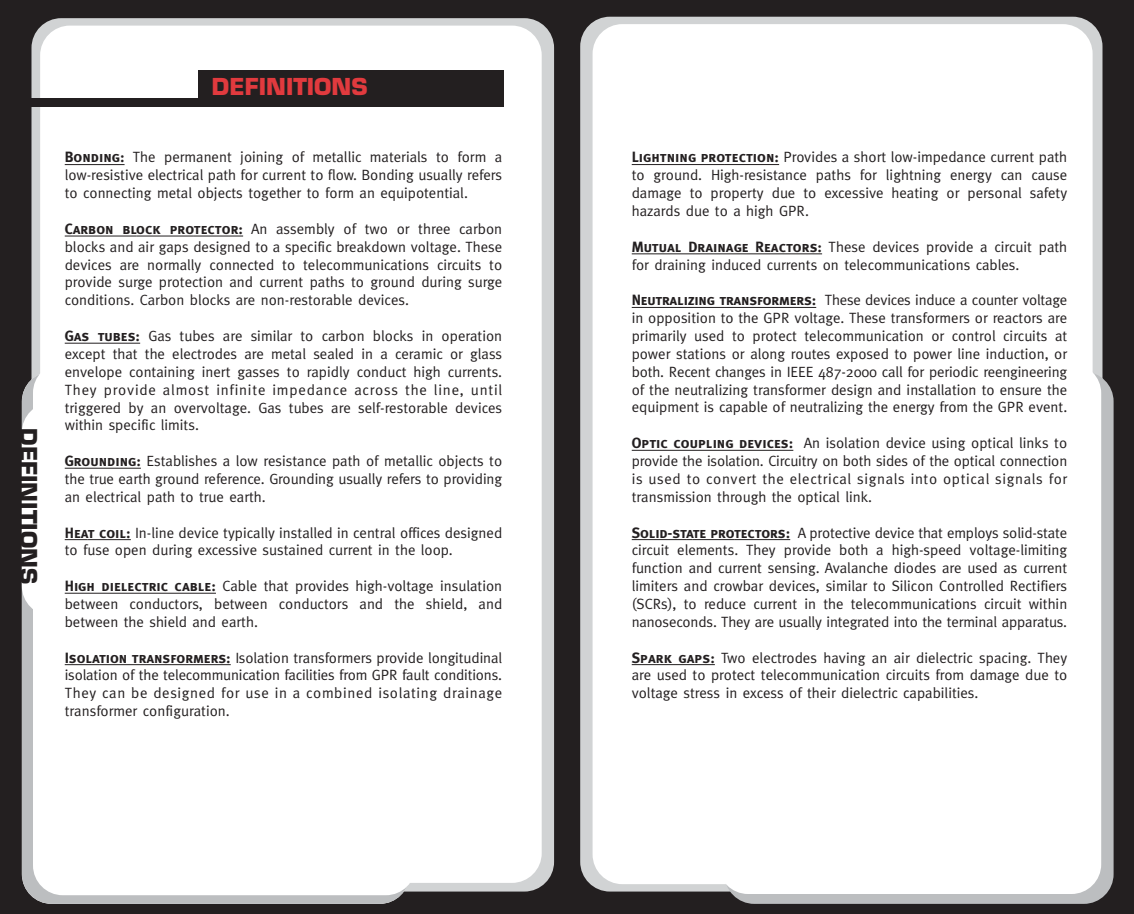
<style>
.page{position:relative;width:1134px;height:914px;background:#fff}
.page>*{position:absolute;margin:0;border:0;box-sizing:border-box;transform-origin:0 0}
.t1{font:700 22.75px "Eurostile";color:#e13a3e}
.t2{font:700 22.75px "Eurostile";color:#231f20}
.t3{font:14.88px/17.8px "Meta";color:#231f20;text-align:justify}
.s1{font-family:"Meta Bold Caps"}
</style>
<div class="page">
<div style="left:567px;top:0;width:567px;height:913px;background:#231f20"></div>
<div style="left:580px;top:17px;width:522px;height:874px;background:#d1d3d4;border-radius:30px"></div>
<div style="left:593px;top:24px;width:500px;height:860px;background:#fff;border-radius:30px"></div>
<div style="left:724px;top:372px;width:390px;height:531px;background:#bcbec0;border-radius:30px"></div>
<div style="left:718px;top:363px;width:383px;height:531px;background:#fff;border-radius:30px"></div>
<hr style="left:632px;top:164px;width:93px;height:1px;background:#231f20">
<hr style="left:725px;top:164px;width:54px;height:1px;background:#231f20">
<hr style="left:632px;top:253px;width:190px;height:1px;background:#231f20">
<hr style="left:632px;top:307px;width:184px;height:1px;background:#231f20">
<hr style="left:632px;top:450px;width:161px;height:1px;background:#231f20">
<hr style="left:632px;top:539px;width:54px;height:1px;background:#231f20">
<hr style="left:693px;top:539px;width:41px;height:1px;background:#231f20">
<hr style="left:734px;top:539px;width:56px;height:1px;background:#231f20">
<hr style="left:632px;top:664px;width:83px;height:1px;background:#231f20">
<div style="left:0;top:0;width:567px;height:913px;background:#231f20"></div>
<div style="left:32px;top:18px;width:522px;height:873px;background:#d1d3d4;border-radius:30px"></div>
<div style="left:40px;top:26px;width:502px;height:856px;background:#fff;border-radius:30px"></div>
<div style="left:22px;top:372px;width:388px;height:531px;background:#bcbec0;border-radius:30px"></div>
<div style="left:22px;top:402px;width:388px;height:213px;background:#fff;border-radius:30px"></div>
<div style="left:33px;top:363px;width:383px;height:532px;background:#fff;border-radius:30px"></div>
<div style="left:198px;top:71px;width:306px;height:30px;background:#231f20"></div>
<div style="left:11px;top:99px;width:493px;height:8px;background:#231f20"></div>
<hr style="left:65px;top:164px;width:60px;height:1px;background:#231f20">
<hr style="left:65px;top:236px;width:71px;height:1px;background:#231f20">
<hr style="left:136px;top:236px;width:58px;height:1px;background:#231f20">
<hr style="left:194px;top:236px;width:49px;height:1px;background:#231f20">
<hr style="left:65px;top:343px;width:75px;height:1px;background:#231f20">
<hr style="left:65px;top:468px;width:76px;height:1px;background:#231f20">
<svg style="left:65px;top:539px;width:23px;height:1px"></svg>
<hr style="left:88px;top:539px;width:43px;height:1px;background:#231f20">
<hr style="left:65px;top:593px;width:151px;height:1px;background:#231f20">
<hr style="left:65px;top:664px;width:34px;height:1px;background:#231f20">
<hr style="left:99px;top:664px;width:132px;height:1px;background:#231f20">
<h1 class="t2" style="left:37px;top:428px;width:157px;rotate:90deg">DEFINITIONS</h1>
<h1 class="t1" style="left:212px;top:78px;width:157px">DEFINITIONS</h1>
<p class="t3" style="left:65px;top:149px;width:439px"><span class="s1">Bonding:</span> The permanent joining of metallic materials to form a low-resistive electrical path for current to flow. Bonding usually refers to connecting metal objects together to form an equipotential.</p>
<p class="t3" style="left:65px;top:221px;width:439px"><span class="s1">Carbon block protector:</span> An assembly of two or three carbon blocks and air gaps designed to a specific breakdown voltage. These devices are normally connected to telecommunications circuits to provide surge protection and current paths to ground during surge conditions. Carbon blocks are non-restorable devices.</p>
<p class="t3" style="left:65px;top:328px;width:439px"><span class="s1">Gas tubes:</span> Gas tubes are similar to carbon blocks in operation except that the electrodes are metal sealed in a ceramic or glass envelope containing inert gasses to rapidly conduct high currents.<br>They provide almost infinite impedance across the line, until triggered by an overvoltage. Gas tubes are self-restorable devices within specific limits.</p>
<p class="t3" style="left:65px;top:453px;width:439px"><span class="s1">Grounding:</span> Establishes a low resistance path of metallic objects to the true earth ground reference. Grounding usually refers to providing an electrical path to true earth.</p>
<p class="t3" style="left:65px;top:524px;width:439px"><span class="s1">Heat coil:</span> In-line device typically installed in central offices designed to fuse open during excessive sustained current in the loop.</p>
<p class="t3" style="left:65px;top:578px;width:439px"><span class="s1">High dielectric cable:</span> Cable that provides high-voltage insulation between conductors, between conductors and the shield, and between the shield and earth.</p>
<p class="t3" style="left:65px;top:649px;width:439px"><span class="s1">Isolation transformers:</span> Isolation transformers provide longitudinal isolation of the telecommunication facilities from GPR fault conditions.<br>They can be designed for use in a combined isolating drainage transformer configuration.</p>
<p class="t3" style="left:632px;top:149px;width:437px"><span class="s1">Lightning protection:</span> Provides a short low-impedance current path to ground. High-resistance paths for lightning energy can cause damage to property due to excessive heating or personal safety hazards due to a high GPR.</p>
<p class="t3" style="left:632px;top:239px;width:437px"><span class="s1">Mutual Drainage Reactors:</span> These devices provide a circuit path for draining induced currents on telecommunications cables.</p>
<p class="t3" style="left:632px;top:292px;width:437px"><span class="s1">Neutralizing transformers:</span> These devices induce a counter voltage in opposition to the GPR voltage. These transformers or reactors are primarily used to protect telecommunication or control circuits at power stations or along routes exposed to power line induction, or both. Recent changes in IEEE 487-2000 call for periodic reengineering of the neutralizing transformer design and installation to ensure the equipment is capable of neutralizing the energy from the GPR event.</p>
<p class="t3" style="left:632px;top:435px;width:437px"><span class="s1">Optic coupling devices:</span> An isolation device using optical links to provide the isolation. Circuitry on both sides of the optical connection is used to convert the electrical signals into optical signals for transmission through the optical link.</p>
<p class="t3" style="left:632px;top:524px;width:437px"><span class="s1">Solid-state protectors:</span> A protective device that employs solid-state circuit elements. They provide both a high-speed voltage-limiting function and current sensing. Avalanche diodes are used as current limiters and crowbar devices, similar to Silicon Controlled Rectifiers (SCRs), to reduce current in the telecommunications circuit within nanoseconds. They are usually integrated into the terminal apparatus.</p>
<p class="t3" style="left:632px;top:649px;width:437px"><span class="s1">Spark gaps:</span> Two electrodes having an air dielectric spacing. They are used to protect telecommunication circuits from damage due to voltage stress in excess of their dielectric capabilities.</p>
</div>
